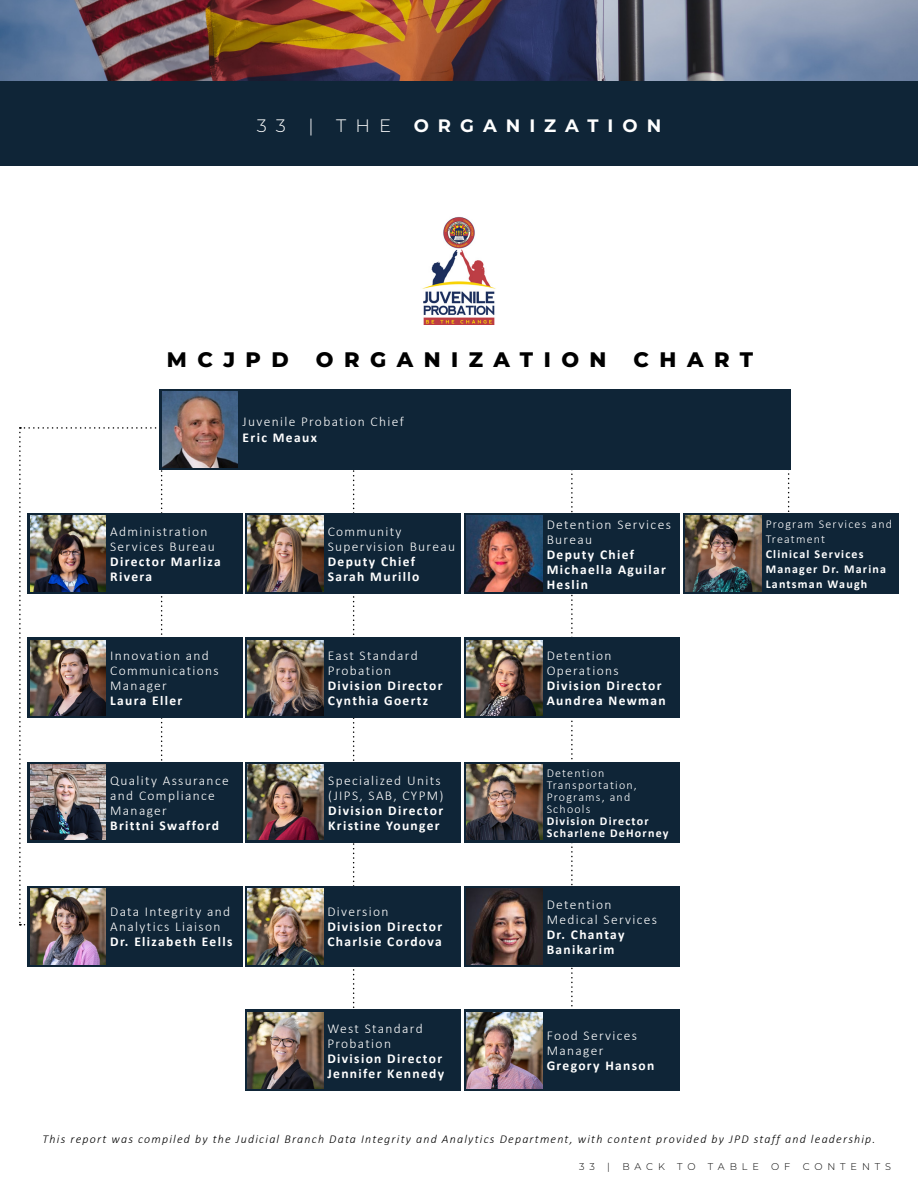
<style>
.page{position:relative;width:918px;height:1188px;background:#fff}
.page>*{position:absolute;margin:0;border:0;box-sizing:border-box;transform-origin:0 0}
.t1{font:800 21px "Montserrat";letter-spacing:.5em;color:#000}
.t2{font:700 18px "Montserrat";letter-spacing:.5em;color:#fff}
.t3{font:300 18px "Montserrat";color:#fff}
.t4{font:300 13.5px/15px "Calibri";letter-spacing:.1em;color:#fff}
.t5{font:700 13.5px/15px "Calibri";letter-spacing:.1em;color:#fff}
.t6{font:italic 300 12px "Calibri";letter-spacing:.1em;color:#000}
.t7{font:700 12px/15px "Calibri";letter-spacing:.1em;color:#fff}
.t8{font:300 12px/12px "Calibri";letter-spacing:.1em;color:#fff}
.t9{font:300 9.75px "Montserrat";letter-spacing:.5em;color:#000}
</style>
<div class="page">
<svg style="left:353px;top:470px;width:2px;height:540px"></svg>
<svg style="left:571px;top:470px;width:2px;height:540px"></svg>
<svg style="left:788px;top:470px;width:2px;height:42px"></svg>
<div style="left:0;top:81px;width:918px;height:84px;background:#0f2537"></div>
<div style="left:245px;top:513px;width:216px;height:81px;background:#0f2537"></div>
<div style="left:245px;top:637px;width:216px;height:81px;background:#0f2537"></div>
<div style="left:245px;top:762px;width:216px;height:81px;background:#0f2537"></div>
<div style="left:245px;top:886px;width:216px;height:81px;background:#0f2537"></div>
<div style="left:245px;top:1010px;width:216px;height:81px;background:#0f2537"></div>
<img style="left:248px;top:888px;width:75px;height:76px">
<img style="left:248px;top:764px;width:75px;height:76px">
<img style="left:248px;top:640px;width:75px;height:76px">
<img style="left:248px;top:516px;width:75px;height:75px">
<img style="left:248px;top:1013px;width:75px;height:75px">
<div style="left:464px;top:513px;width:216px;height:81px;background:#0f2537"></div>
<div style="left:464px;top:637px;width:216px;height:81px;background:#0f2537"></div>
<div style="left:464px;top:762px;width:216px;height:81px;background:#0f2537"></div>
<div style="left:464px;top:886px;width:216px;height:81px;background:#0f2537"></div>
<div style="left:464px;top:1010px;width:216px;height:81px;background:#0f2537"></div>
<img style="left:467px;top:888px;width:75px;height:76px">
<img style="left:467px;top:764px;width:75px;height:76px">
<img style="left:467px;top:640px;width:75px;height:76px">
<img style="left:467px;top:516px;width:75px;height:75px">
<img style="left:467px;top:1013px;width:75px;height:75px">
<div style="left:683px;top:513px;width:216px;height:81px;background:#0f2537"></div>
<img style="left:686px;top:516px;width:75px;height:75px">
<div style="left:27px;top:513px;width:216px;height:81px;background:#0f2537"></div>
<div style="left:27px;top:637px;width:216px;height:81px;background:#0f2537"></div>
<div style="left:27px;top:762px;width:216px;height:81px;background:#0f2537"></div>
<div style="left:27px;top:886px;width:216px;height:81px;background:#0f2537"></div>
<img style="left:30px;top:925px;width:76px;height:39px">
<div style="left:159px;top:389px;width:632px;height:81px;background:#0f2537"></div>
<img style="left:19px;top:391px;width:219px;height:534px">
<img style="left:0;top:0;width:918px;height:81px">
<img style="left:422px;top:217px;width:74px;height:108px">
<h2 class="t3" style="left:257px;top:113px;width:30px">3 3</h2>
<h2 class="t3" style="left:308px;top:113px;width:7px">|</h2>
<h2 class="t3" style="left:336px;top:113px;width:56px">THE</h2>
<h2 class="t2" style="left:414px;top:112px;width:249px">ORGANIZATION</h2>
<h1 class="t1" style="left:167px;top:344px;width:123px">MCJPD</h1>
<h1 class="t1" style="left:316px;top:344px;width:292px">ORGANIZATION</h1>
<h1 class="t1" style="left:634px;top:344px;width:121px">CHART</h1>
<p class="t4" style="left:243px;top:414px;width:163px">Juvenile Probation Chief</p>
<p class="t5" style="left:243px;top:430px;width:76px">Eric Meaux</p>
<p class="t4" style="left:110px;top:524px;width:106px">Administration<br>Services Bureau</p>
<p class="t5" style="left:110px;top:554px;width:112px">Director Marliza<br>Rivera</p>
<p class="t4" style="left:110px;top:648px;width:110px">Innovation and<br>Communications<br>Manager</p>
<p class="t5" style="left:110px;top:693px;width:74px">Laura Eller</p>
<p class="t4" style="left:110px;top:772px;width:120px">Quality Assurance and Compliance<br>Manager</p>
<p class="t5" style="left:110px;top:817px;width:110px">Brittni Swafford</p>
<p class="t4" style="left:110px;top:904px;width:121px">Data Integrity and<br>Analytics Liaison</p>
<p class="t5" style="left:110px;top:934px;width:124px">Dr. Elizabeth Eells</p>
<p class="t4" style="left:328px;top:524px;width:129px">Community<br>Supervision Bureau</p>
<p class="t5" style="left:328px;top:554px;width:93px">Deputy Chief<br>Sarah Murillo</p>
<p class="t4" style="left:328px;top:648px;width:92px">East Standard<br>Probation</p>
<p class="t5" style="left:328px;top:678px;width:116px">Division Director<br>Cynthia Goertz</p>
<p class="t4" style="left:328px;top:772px;width:117px">Specialized Units (JIPS, SAB, CYPM)</p>
<p class="t5" style="left:328px;top:802px;width:116px">Division Director<br>Kristine Younger</p>
<p class="t4" style="left:327px;top:904px;width:63px">Diversion</p>
<p class="t5" style="left:327px;top:919px;width:116px">Division Director<br>Charlsie Cordova</p>
<p class="t4" style="left:327px;top:1021px;width:97px">West Standard<br>Probation</p>
<p class="t5" style="left:327px;top:1051px;width:118px">Division Director<br>Jennifer Kennedy</p>
<p class="t4" style="left:547px;top:517px;width:126px">Detention Services<br>Bureau</p>
<p class="t5" style="left:547px;top:547px;width:121px">Deputy Chief<br>Michaella Aguilar<br>Heslin</p>
<p class="t4" style="left:547px;top:648px;width:73px">Detention<br>Operations</p>
<p class="t5" style="left:547px;top:678px;width:121px">Division Director<br>Aundrea Newman</p>
<p class="t8" style="left:547px;top:766px;width:92px">Detention<br>Transportation,<br>Programs, and<br>Schools</p>
<p class="t7" style="left:547px;top:814px;width:123px;line-height:12px">Division Director<br>Scharlene DeHorney</p>
<p class="t4" style="left:547px;top:897px;width:112px">Detention<br>Medical Services</p>
<p class="t5" style="left:547px;top:927px;width:79px">Dr. Chantay<br>Banikarim</p>
<p class="t4" style="left:547px;top:1028px;width:92px">Food Services<br>Manager</p>
<p class="t5" style="left:547px;top:1058px;width:109px">Gregory Hanson</p>
<p class="t8" style="left:766px;top:517px;width:128px;line-height:15px">Program Services and<br>Treatment</p>
<p class="t7" style="left:766px;top:546px;width:122px">Clinical Services<br>Manager Dr. Marina<br>Lantsman Waugh</p>
<p class="t6" style="left:43px;top:1132px;width:834px">This report was compiled by the Judicial Branch Data Integrity and Analytics Department, with content provided by JPD staff and leadership.</p>
<p class="t9" style="left:579px;top:1160px;width:17px">3 3</p>
<p class="t9" style="left:607px;top:1160px;width:4px">|</p>
<p class="t9" style="left:622px;top:1160px;width:44px">BACK</p>
<p class="t9" style="left:677px;top:1160px;width:20px">T O</p>
<p class="t9" style="left:708px;top:1160px;width:53px">TABLE</p>
<p class="t9" style="left:771px;top:1160px;width:21px">O F</p>
<p class="t9" style="left:803px;top:1160px;width:90px">CONTENTS</p>
</div>
